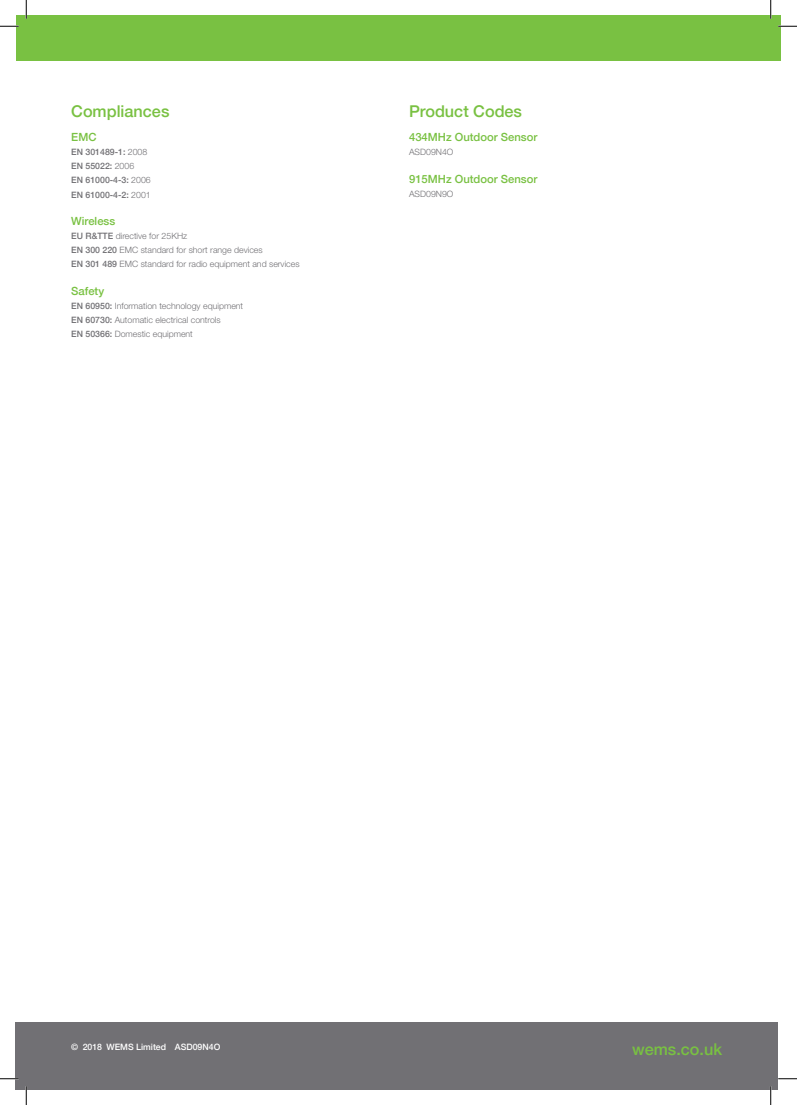
<style>
.page{position:relative;width:797px;height:1105px;background:#fff}
.page>*{position:absolute;margin:0;border:0;box-sizing:border-box;transform-origin:0 0}
.t1{font:500 16.25px "Helvetica Neue LT";color:#79c142}
.t2{font:500 11.25px "Helvetica Neue LT";color:#79c142}
.t3{font:300 8.75px/14px "Helvetica Neue LT Std";color:#717074}
.t4{font:500 8.75px/14px "Helvetica Neue LT";color:#717074}
.t5{font:500 8.75px "Helvetica Neue LT";color:#fff}
.s1{font-family:"Helvetica Neue LT Std";font-weight:300}
.s2{font-family:"Helvetica Neue LT";font-weight:500}
</style>
<div class="page">
<div style="left:16px;top:16px;width:764px;height:45px;background:#79c142"></div>
<div style="left:16px;top:1022px;width:761px;height:67px;background:#717074"></div>
<svg style="left:0;top:25px;width:19px;height:2px"></svg>
<svg style="left:778px;top:25px;width:19px;height:2px"></svg>
<svg style="left:0;top:1078px;width:19px;height:1px"></svg>
<svg style="left:778px;top:1078px;width:19px;height:1px"></svg>
<svg style="left:25px;top:0;width:2px;height:19px"></svg>
<svg style="left:25px;top:1086px;width:2px;height:19px"></svg>
<svg style="left:770px;top:0;width:1px;height:19px"></svg>
<svg style="left:770px;top:1086px;width:1px;height:19px"></svg>
<h1 class="t1" style="left:71px;top:102px;width:100px">Compliances</h1>
<p class="t2" style="left:71px;top:131px;width:27px">EMC</p>
<p class="t4" style="left:71px;top:145px;width:81px">EN 301489-1: <span class="s1">2008<br></span>EN 55022: <span class="s1">2006<br></span>EN 61000-4-3: <span class="s1">2006<br></span>EN 61000-4-2: <span class="s1">2001</span></p>
<p class="t2" style="left:71px;top:214px;width:45px">Wireless</p>
<p class="t3" style="left:71px;top:229px;width:230px"><span class="s2">EU R&amp;TTE</span> directive for 25KHz<br><span class="s2">EN 300 220</span> EMC standard for short range devices<br><span class="s2">EN 301 489</span> EMC standard for radio equipment and services</p>
<p class="t2" style="left:71px;top:284px;width:34px">Safety</p>
<p class="t3" style="left:71px;top:299px;width:173px"><span class="s2">EN 60950:</span> Information technology equipment<br><span class="s2">EN 60730:</span> Automatic electrical controls<br><span class="s2">EN 50366:</span> Domestic equipment</p>
<h1 class="t1" style="left:409px;top:102px;width:114px">Product Codes</h1>
<p class="t2" style="left:409px;top:131px;width:130px">434MHz Outdoor Sensor</p>
<p class="t3" style="left:409px;top:145px;width:46px">ASD09N4O</p>
<p class="t2" style="left:409px;top:172px;width:130px">915MHz Outdoor Sensor</p>
<p class="t3" style="left:409px;top:187px;width:46px">ASD09N9O</p>
<p class="t5" style="left:71px;top:1041px;width:150px">© 2018 WEMS Limited ASD09N4O</p>
<h1 class="t1" style="left:632px;top:1039px;width:92px">wems.co.uk</h1>
</div>
